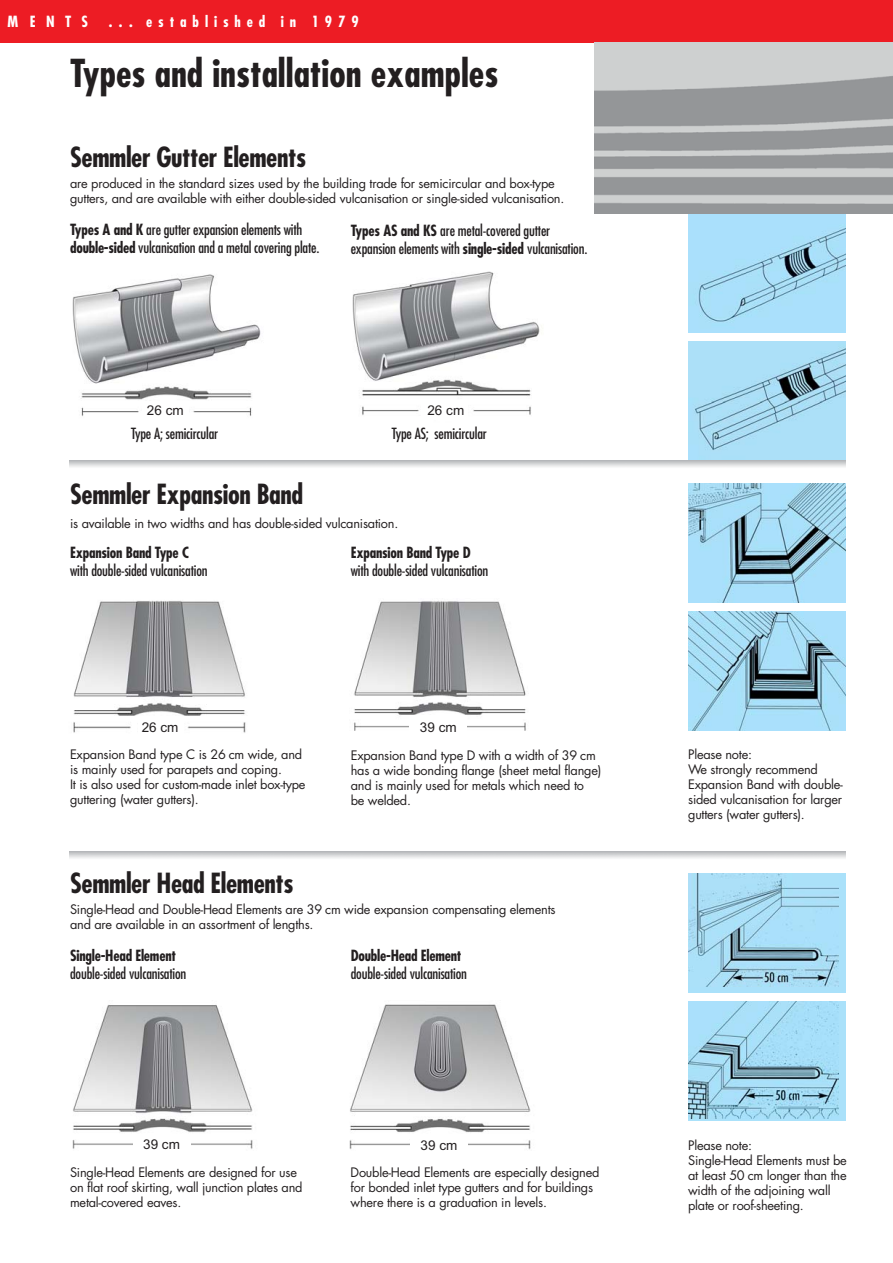
<style>
.page{position:relative;width:893px;height:1263px;background:#fff}
.page>*{position:absolute;margin:0;border:0;box-sizing:border-box;transform-origin:0 0}
.t1{font:700 condensed 37.5px "Futura";color:#231f20}
.t2{font:700 condensed 27px "Futura";letter-spacing:-.015em;color:#231f20}
.t3{font:condensed 15px/18px "Futura";letter-spacing:-.01em;color:#231f20}
.t4{font:700 condensed 15px "Futura";letter-spacing:-.015em;color:#231f20}
.t5{font:700 condensed 15px "Futura";letter-spacing:.39em;color:#fff}
.t6{font:13.5px "Arial";color:#231f20}
.t7{font:12.75px/15px "Futura";letter-spacing:-.02em;color:#231f20}
.s1{font-weight:700}
</style>
<div class="page">
<div style="left:0;top:0;width:893px;height:43px;background:#ed1c24"></div>
<img style="left:688px;top:214px;width:157px;height:119px">
<img style="left:688px;top:341px;width:157px;height:119px">
<img style="left:688px;top:484px;width:157px;height:119px">
<img style="left:688px;top:611px;width:157px;height:119px">
<div style="left:688px;top:873px;width:157px;height:120px;background:#aae1fa"></div>
<img style="left:688px;top:873px;width:150px;height:113px">
<div style="left:688px;top:1001px;width:157px;height:119px;background:#aae1fa"></div>
<img style="left:688px;top:1001px;width:150px;height:117px">
<img style="left:72px;top:1005px;width:181px;height:144px">
<img style="left:349px;top:1004px;width:182px;height:146px">
<div style="left:133px;top:1134px;width:57px;height:21px;background:#fff"></div>
<div style="left:410px;top:1135px;width:58px;height:20px;background:#fff"></div>
<img style="left:72px;top:274px;width:189px;height:142px">
<img style="left:352px;top:271px;width:188px;height:144px">
<img style="left:73px;top:600px;width:173px;height:133px">
<img style="left:354px;top:601px;width:172px;height:130px">
<div style="left:138px;top:719px;width:45px;height:20px;background:#fff"></div>
<div style="left:409px;top:715px;width:58px;height:21px;background:#fff"></div>
<div style="left:143px;top:402px;width:46px;height:18px;background:#fff"></div>
<div style="left:421px;top:402px;width:46px;height:18px;background:#fff"></div>
<p class="t5" style="left:7px;top:15px;width:82px">MENTS</p>
<p class="t5" style="left:109px;top:15px;width:251px">... established in 1979</p>
<h1 class="t1" style="left:70px;top:57px;width:430px">Types and installation examples</h1>
<h2 class="t2" style="left:70px;top:145px;width:238px">Semmler Gutter Elements</h2>
<p class="t7" style="left:70px;top:177px;width:496px">are produced in the standard sizes used by the building trade for semicircular and box-type gutters, and are available with either double-sided vulcanisation or single-sided vulcanisation.</p>
<p class="t3" style="left:70px;top:222px;width:251px"><span class="s1">Types A and K</span> are gutter expansion elements with <span class="s1">double-sided</span> vulcanisation and a metal covering plate.</p>
<p class="t3" style="left:351px;top:223px;width:238px"><span class="s1">Types AS and KS</span> are metal-covered gutter expansion elements with <span class="s1">single-sided</span> vulcanisation.</p>
<p class="t6" style="left:147px;top:406px;width:38px">26 cm</p>
<p class="t6" style="left:427px;top:406px;width:38px">26 cm</p>
<p class="t3" style="left:131px;top:426px;width:89px">Type A; semicircular</p>
<p class="t3" style="left:392px;top:426px;width:97px">Type AS; semicircular</p>
<h2 class="t2" style="left:70px;top:482px;width:235px">Semmler Expansion Band</h2>
<p class="t7" style="left:70px;top:517px;width:330px">is available in two widths and has double-sided vulcanisation.</p>
<p class="t4" style="left:70px;top:545px;width:120px">Expansion Band Type C</p>
<p class="t3" style="left:70px;top:562px;width:139px">with double-sided vulcanisation</p>
<p class="t4" style="left:351px;top:545px;width:121px">Expansion Band Type D</p>
<p class="t3" style="left:351px;top:562px;width:139px">with double-sided vulcanisation</p>
<p class="t6" style="left:142px;top:722px;width:38px">26 cm</p>
<p class="t6" style="left:420px;top:722px;width:38px">39 cm</p>
<p class="t7" style="left:70px;top:748px;width:237px">Expansion Band type C is 26 cm wide, and is mainly used for parapets and coping.<br>It is also used for custom-made inlet box-type guttering (water gutters).</p>
<p class="t7" style="left:351px;top:749px;width:252px">Expansion Band type D with a width of 39 cm has a wide bonding flange (sheet metal flange) and is mainly used for metals which need to<br>be welded.</p>
<h2 class="t2" style="left:70px;top:872px;width:225px">Semmler Head Elements</h2>
<p class="t7" style="left:70px;top:903px;width:487px">Single-Head and Double-Head Elements are 39 cm wide expansion compensating elements and are available in an assortment of lengths.</p>
<p class="t4" style="left:70px;top:949px;width:107px">Single-Head Element</p>
<p class="t3" style="left:70px;top:966px;width:118px">double-sided vulcanisation</p>
<p class="t4" style="left:351px;top:949px;width:112px">Double-Head Element</p>
<p class="t3" style="left:351px;top:966px;width:118px">double-sided vulcanisation</p>
<p class="t6" style="left:143px;top:1140px;width:38px">39 cm</p>
<p class="t6" style="left:421px;top:1140px;width:38px">39 cm</p>
<p class="t7" style="left:70px;top:1165px;width:234px">Single-Head Elements are designed for use on flat roof skirting, wall junction plates and metal-covered eaves.</p>
<p class="t7" style="left:351px;top:1165px;width:250px">Double-Head Elements are especially designed for bonded inlet type gutters and for buildings where there is a graduation in levels.</p>
<p class="t7" style="left:688px;top:748px;width:156px">Please note:<br>We strongly recommend<br>Expansion Band with double&shy;sided vulcanisation for larger gutters (water gutters).</p>
<p class="t7" style="left:688px;top:1138px;width:160px">Please note:<br>Single-Head Elements must be at least 50 cm longer than the width of the adjoining wall plate or roof-sheeting.</p>
</div>
